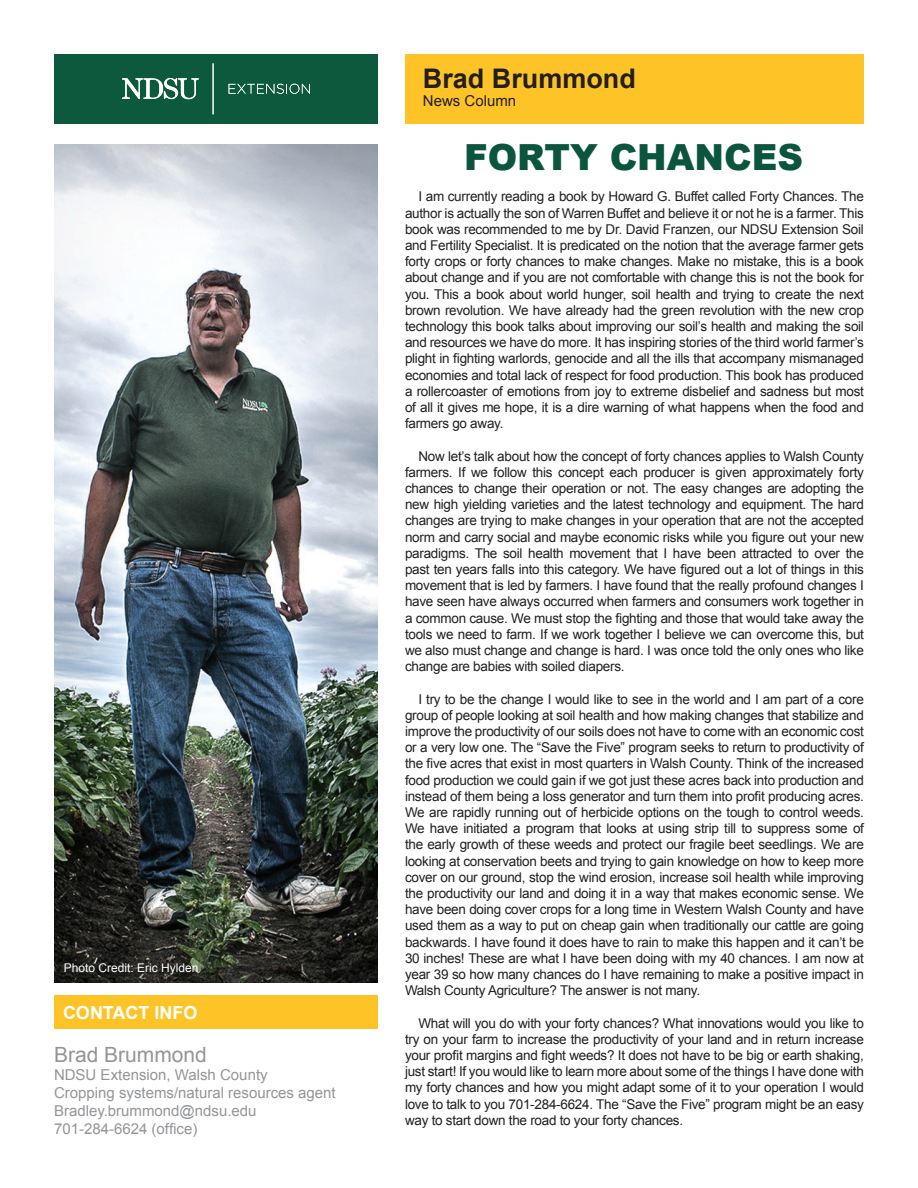
<style>
.page{position:relative;width:918px;height:1188px;background:#fff}
.page>*{position:absolute;margin:0;border:0;box-sizing:border-box;transform-origin:0 0}
.t1{font:900 36px "Arial";color:#0b553f}
.t2{font:700 27px "Arial";color:#231f20}
.t3{font:21px "Arial";color:#939598}
.t4{font:700 18px "Arial";color:#fff}
.t5{font:15px/18px "Arial";color:#939598}
.t6{font:15px "Arial";color:#231f20}
.t7{font:13.5px/16.2px "Arial";letter-spacing:-.02em;color:#231f20;text-align:justify}
.t8{font:12px "Arial";color:#fff}
</style>
<div class="page">
<div style="left:54px;top:54px;width:324px;height:70px;background:#0c593d"></div>
<svg style="left:122px;top:78px;width:77px;height:22px"></svg>
<hr style="left:213px;top:63px;width:1px;height:51px;background:#fff">
<svg style="left:229px;top:84px;width:81px;height:10px"></svg>
<img style="left:54px;top:145px;width:324px;height:837px">
<div style="left:54px;top:996px;width:324px;height:33px;background:#fec427"></div>
<div style="left:405px;top:54px;width:459px;height:70px;background:#fec427"></div>
<p class="t8" style="left:64px;top:960px;width:136px">Photo Credit: Eric Hylden</p>
<h3 class="t4" style="left:63px;top:1001px;width:136px">CONTACT INFO</h3>
<h3 class="t3" style="left:54px;top:1041px;width:154px">Brad Brummond</h3>
<p class="t5" style="left:54px;top:1066px;width:283px">NDSU Extension, Walsh County<br>Cropping systems/natural resources agent<br>Bradley.brummond@ndsu.edu<br>701-284-6624 (office)</p>
<h2 class="t2" style="left:423px;top:61px;width:215px">Brad Brummond</h2>
<p class="t6" style="left:423px;top:91px;width:95px">News Column</p>
<h1 class="t1" style="left:464px;top:132px;width:340px">FORTY CHANCES</h1>
<p class="t7" style="left:405px;top:189px;width:461px;text-indent:14px">I am currently reading a book by Howard G. Buffet called Forty Chances. The author is actually the son of Warren Buffet and believe it or not he is a farmer. This book was recommended to me by Dr. David Franzen, our NDSU Extension Soil and Fertility Specialist. It is predicated on the notion that the average farmer gets forty crops or forty chances to make changes. Make no mistake, this is a book about change and if you are not comfortable with change this is not the book for you. This a book about world hunger, soil health and trying to create the next brown revolution. We have already had the green revolution with the new crop technology this book talks about improving our soil’s health and making the soil and resources we have do more. It has inspiring stories of the third world farmer’s plight in fighting warlords, genocide and all the ills that accompany mismanaged economies and total lack of respect for food production. This book has produced a rollercoaster of emotions from joy to extreme disbelief and sadness but most of all it gives me hope, it is a dire warning of what happens when the food and farmers go away.</p>
<p class="t7" style="left:405px;top:448px;width:461px;text-indent:14px">Now let’s talk about how the concept of forty chances applies to Walsh County farmers. If we follow this concept each producer is given approximately forty chances to change their operation or not. The easy changes are adopting the new high yielding varieties and the latest technology and equipment. The hard changes are trying to make changes in your operation that are not the accepted norm and carry social and maybe economic risks while you figure out your new paradigms. The soil health movement that I have been attracted to over the past ten years falls into this category. We have figured out a lot of things in this movement that is led by farmers. I have found that the really profound changes I have seen have always occurred when farmers and consumers work together in a common cause. We must stop the fighting and those that would take away the tools we need to farm. If we work together I believe we can overcome this, but we also must change and change is hard. I was once told the only ones who like change are babies with soiled diapers.</p>
<p class="t7" style="left:405px;top:691px;width:460px;text-indent:14px">I try to be the change I would like to see in the world and I am part of a core group of people looking at soil health and how making changes that stabilize and improve the productivity of our soils does not have to come with an economic cost or a very low one. The “Save the Five” program seeks to return to productivity of the five acres that exist in most quarters in Walsh County. Think of the increased food production we could gain if we got just these acres back into production and instead of them being a loss generator and turn them into profit producing acres.<br>We are rapidly running out of herbicide options on the tough to control weeds.<br>We have initiated a program that looks at using strip till to suppress some of the early growth of these weeds and protect our fragile beet seedlings. We are looking at conservation beets and trying to gain knowledge on how to keep more cover on our ground, stop the wind erosion, increase soil health while improving the productivity our land and doing it in a way that makes economic sense. We have been doing cover crops for a long time in Western Walsh County and have used them as a way to put on cheap gain when traditionally our cattle are going backwards. I have found it does have to rain to make this happen and it can’t be 30 inches! These are what I have been doing with my 40 chances. I am now at year 39 so how many chances do I have remaining to make a positive impact in Walsh County Agriculture? The answer is not many.</p>
<p class="t7" style="left:405px;top:1015px;width:460px;text-indent:14px">What will you do with your forty chances? What innovations would you like to try on your farm to increase the productivity of your land and in return increase your profit margins and fight weeds? It does not have to be big or earth shaking, just start! If you would like to learn more about some of the things I have done with my forty chances and how you might adapt some of it to your operation I would love to talk to you 701-284-6624. The “Save the Five” program might be an easy way to start down the road to your forty chances.</p>
</div>
